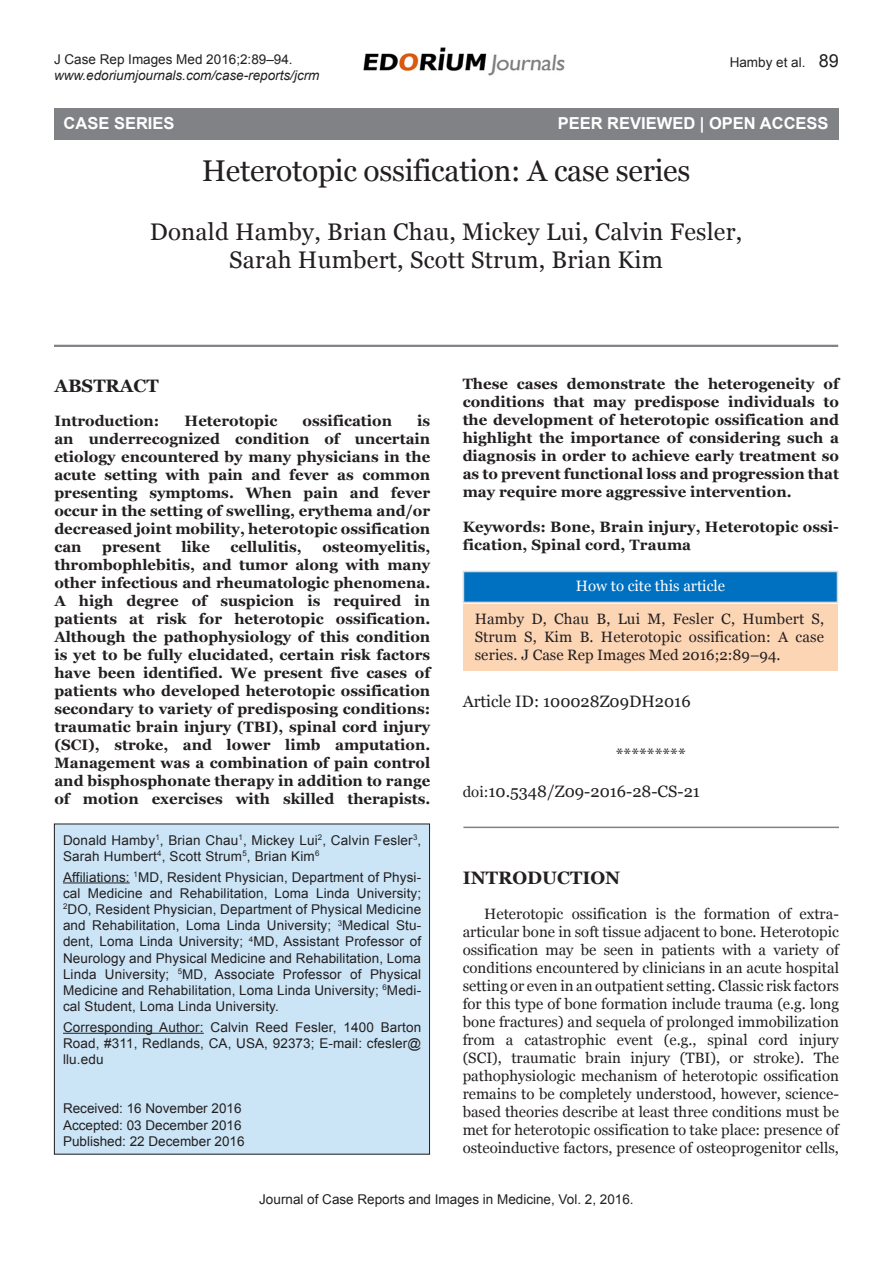
<style>
.page{position:relative;width:893px;height:1263px;background:#fff}
.page>*{position:absolute;margin:0;border:0;box-sizing:border-box;transform-origin:0 0}
.Chapter_Name{font:30px "Georgia";letter-spacing:-.01em;color:#231f20}
.Author_Name{font:24px/28.8px "Georgia";letter-spacing:.01em;color:#231f20;text-align:center}
.Introduction_Head{font:700 18px "Georgia";color:#231f20}
.Abstract_Head{font:700 18px "Georgia";color:#231f20}
.Open_Access{font:700 16.5px "Arial";color:#fff}
.Star{font:16.5px "Georgia";color:#231f20}
.DOI{font:16.5px "Georgia";color:#231f20}
.Abstract_text{font:700 15px/18px "Georgia";color:#231f20;text-align:justify}
.Text{font:15px/18px "Georgia";color:#231f20;text-align:center}
.Keywords{font:700 15px/18px "Georgia";letter-spacing:.005em;color:#231f20}
.Box_author{font:13.5px/16.2px "Arial";letter-spacing:.01em;color:#231f20;text-align:justify}
.Left_Running_head{font:italic 13.5px "Arial";color:#231f20}
.Left_Running_head-2{font:13.5px "Arial";color:#231f20}
.Box_received_date{font:13.5px "Arial";color:#231f20}
.Right_Running_head{font:13.5px "Arial";color:#231f20}
.s1{font-size:18px}
.s2{color:#fff}
.s3{font-size:15px}
</style>
<div class="page">
<img style="left:363px;top:47px;width:202px;height:29px">
<hr style="left:54px;top:345px;width:784px;height:2px;background:#808285">
<div style="left:54px;top:824px;width:376px;height:330px;background:#cbe5f7"></div>
<div style="left:54px;top:824px;width:376px;height:330px;border:1px solid #231f20"></div>
<hr style="left:63px;top:882px;width:67px;height:1px;background:#231f20">
<hr style="left:63px;top:1033px;width:141px;height:1px;background:#231f20">
<div style="left:463px;top:604px;width:375px;height:67px;background:#fcd5b5"></div>
<div style="left:463px;top:571px;width:375px;height:32px;background:#0070c0;border:2px solid #d9d9d9"></div>
<hr style="left:463px;top:827px;width:376px;height:1px;background:#808285">
<div style="left:54px;top:108px;width:784px;height:32px;background:#808285"></div>
<p class="Left_Running_head-2" style="left:54px;top:50px;width:240px">J Case Rep Images Med 2016;2:89–94.</p>
<p class="Left_Running_head" style="left:54px;top:67px;width:267px">www.edoriumjournals.com/case-reports/jcrm</p>
<p class="Right_Running_head" style="left:730px;top:54px;width:111px">Hamby et al. <span class="s1">89</span></p>
<p class="Open_Access" style="left:114px;top:112px;width:70px">R PORT</p>
<p class="Open_Access" style="left:696px;top:112px;width:121px">OPEN AC ESS</p>
<p class="Chapter_Name" style="left:202px;top:152px;width:490px">Heterotopic ossification: A case series</p>
<p class="Author_Name" style="left:150px;top:217px;width:594px">Donald Hamby, Brian Chau, Mickey Lui, Calvin Fesler,<br>Sarah Humbert, Scott Strum, Brian Kim</p>
<p class="Open_Access" style="left:64px;top:112px;width:112px">CASE SERIES</p>
<p class="Open_Access" style="left:558px;top:112px;width:272px">PEER REVIEWED | OPEN ACCESS</p>
<p class="Abstract_Head" style="left:54px;top:374px;width:106px">ABSTRACT</p>
<p class="Abstract_text" style="left:54px;top:412px;width:107px">Introduction:</p>
<p class="Abstract_text" style="left:185px;top:412px;width:94px">Heterotopic</p>
<p class="Abstract_text" style="left:303px;top:412px;width:91px">ossification</p>
<p class="Abstract_text" style="left:54px;top:412px;width:377px;text-indent:363px">is an underrecognized condition of uncertain etiology encountered by many physicians in the acute setting with pain and fever as common presenting symptoms. When pain and fever occur in the setting of swelling, erythema and/or decreased joint mobility, heterotopic ossification can</p>
<p class="Abstract_text" style="left:54px;top:538px;width:377px;text-indent:268px">osteomyelitis, thrombophlebitis, and tumor along with many other infectious and rheumatologic phenomena.<br>A high degree of suspicion is required in patients at risk for heterotopic ossification.<br>Although the pathophysiology of this condition is yet to be fully elucidated, certain risk factors have been identified. We present five cases of patients who developed heterotopic ossification secondary to variety of predisposing conditions: traumatic brain injury (TBI), spinal cord injury (SCI), stroke, and lower limb amputation.<br>Management was a combination of pain control and bisphosphonate therapy in addition to range of motion exercises with skilled therapists.</p>
<p class="Box_author" style="left:63px;top:832px;width:360px">Donald Hamby<sup>1</sup>, Brian Chau<sup>1</sup>, Mickey Lui<sup>2</sup>, Calvin Fesler<sup>3</sup>,<br>Sarah Humbert<sup>4</sup>, Scott Strum<sup>5</sup>, Brian Kim<sup>6</sup></p>
<p class="Box_author" style="left:63px;top:869px;width:360px">Affiliations: <sup>1</sup>MD, Resident Physician, Department of Physi&shy;cal Medicine and Rehabilitation, Loma Linda University; <sup>2</sup>DO, Resident Physician, Department of Physical Medicine and Rehabilitation, Loma Linda University; <sup>3</sup>Medical Stu&shy;dent, Loma Linda University; <sup>4</sup>MD, Assistant Professor of Neurology and Physical Medicine and Rehabilitation, Loma Linda University; <sup>5</sup>MD, Associate Professor of Physical Medicine and Rehabilitation, Loma Linda University; <sup>6</sup>Medi&shy;cal Student, Loma Linda University.</p>
<p class="Box_author" style="left:63px;top:1019px;width:360px">Corresponding Author: Calvin Reed Fesler, 1400 Barton Road, #311, Redlands, CA, USA, 92373; E-mail: cfesler@ llu.edu</p>
<p class="Box_received_date" style="left:63px;top:1100px;width:180px">Received: 16 November 2016</p>
<p class="Box_author" style="left:63px;top:1117px;width:180px">Accepted: 03 December 2016</p>
<p class="Box_author" style="left:63px;top:1133px;width:183px">Published: 22 December 2016</p>
<p class="Abstract_text" style="left:102px;top:538px;width:60px">present</p>
<p class="Abstract_text" style="left:181px;top:538px;width:30px">like</p>
<p class="Abstract_text" style="left:231px;top:538px;width:73px">cellulitis,</p>
<p class="Abstract_text" style="left:463px;top:375px;width:378px">These cases demonstrate the heterogeneity of conditions that may predispose individuals to the development of heterotopic ossification and highlight the importance of considering such a diagnosis in order to achieve early treatment so as to prevent functional loss and progression that may require more aggressive intervention.</p>
<p class="Keywords" style="left:463px;top:518px;width:378px">Keywords: Bone, Brain injury, Heterotopic ossi&shy;fication, Spinal cord, Trauma</p>
<p class="Text" style="left:475px;top:570px;width:351px;line-height:32.7px"><span class="s2">How to cite this article<br></span>Hamby D, Chau B, Lui M, Fesler C, Humbert S,</p>
<p class="Text" style="left:475px;top:628px;width:351px;text-align:left">Strum S, Kim B. Heterotopic ossification: A case series. J Case Rep Images Med 2016;2:89–94.</p>
<p class="Star" style="left:463px;top:692px;width:229px">Article ID: 100028Z09DH2016</p>
<p class="Star" style="left:616px;top:744px;width:72px">*********</p>
<p class="DOI" style="left:463px;top:781px;width:239px"><span class="s3">doi:</span>10.5348/Z09-2016-28-CS-21</p>
<p class="Introduction_Head" style="left:463px;top:866px;width:159px">INTRODUCTION</p>
<p class="Text" style="left:463px;top:905px;width:378px;text-align:justify;text-indent:22px">Heterotopic ossification is the formation of extra&shy;articular bone in soft tissue adjacent to bone. Heterotopic ossification may be seen in patients with a variety of conditions encountered by clinicians in an acute hospital setting or even in an outpatient setting. Classic risk factors for this type of bone formation include trauma (e.g. long bone fractures) and sequela of prolonged immobilization from a catastrophic event (e.g., spinal cord injury (SCI), traumatic brain injury (TBI), or stroke). The pathophysiologic mechanism of heterotopic ossification remains to be completely understood, however, science&shy;based theories describe at least three conditions must be met for heterotopic ossification to take place: presence of osteoinductive factors, presence of osteoprogenitor cells,</p>
<p class="Box_author" style="left:259px;top:1191px;width:376px">Journal of Case Reports and Images in Medicine, Vol. 2, 2016.</p>
</div>
